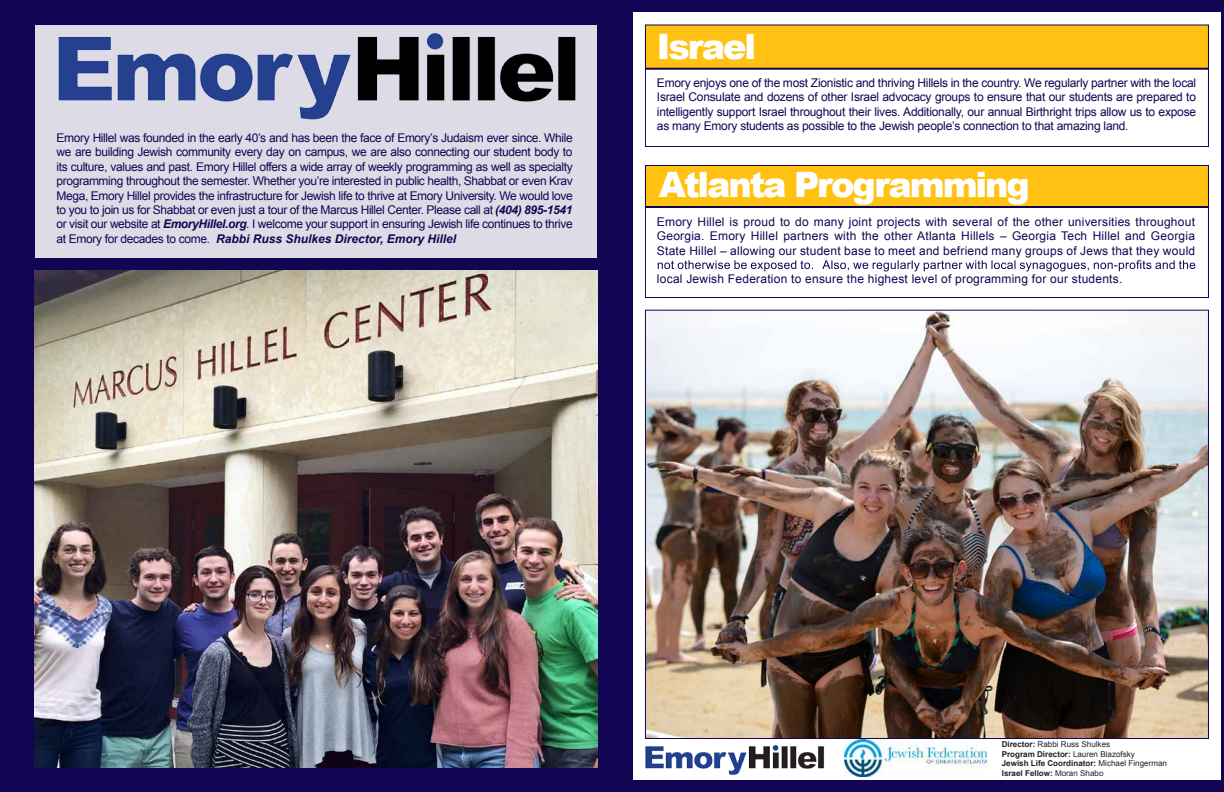
<style>
.page{position:relative;width:1224px;height:792px;background:#fff}
.page>*{position:absolute;margin:0;border:0;box-sizing:border-box;transform-origin:0 0}
.t1{font:900 35px "Arial";letter-spacing:-.06em;color:#fff}
.t2{font:12px/14.4px "Arial";letter-spacing:.02em;color:#120554;text-align:justify}
.t3{font:700 8.1px/9.7px "Arial";color:#231f20}
.s1{font-weight:700;font-style:italic}
.s2{font-weight:400}
</style>
<div class="page">
<div style="left:621px;top:0;width:603px;height:792px;background:#120554"></div>
<div style="left:633px;top:12px;width:588px;height:768px;background:#fff"></div>
<img style="left:844px;top:739px;width:142px;height:38px">
<div style="left:645px;top:25px;width:564px;height:43px;background:#ffc212"></div>
<div style="left:645px;top:24px;width:564px;height:123px;border:1px solid #120554"></div>
<hr style="left:645px;top:68px;width:564px;height:2px;background:#120554">
<div style="left:645px;top:165px;width:564px;height:43px;background:#ffc212"></div>
<hr style="left:645px;top:206px;width:564px;height:2px;background:#120554">
<div style="left:645px;top:165px;width:564px;height:133px;border:1px solid #120554"></div>
<img style="left:647px;top:312px;width:560px;height:425px">
<svg style="left:658px;top:260px;width:537px;height:11px"></svg>
<img style="left:645px;top:728px;width:185px;height:47px">
<div style="left:0;top:0;width:621px;height:792px;background:#120554"></div>
<img style="left:35px;top:270px;width:562px;height:498px">
<div style="left:35px;top:26px;width:562px;height:232px;background:#dddbe6"></div>
<img style="left:58px;top:33px;width:518px;height:87px">
<p class="t2" style="left:56px;top:131px;width:518px">Emory Hillel was founded in the early 40’s and has been the face of Emory’s Judaism ever since. While we are building Jewish community every day on campus, we are also connecting our student body to its culture, values and past. Emory Hillel offers a wide array of weekly programming as well as specialty programming throughout the semester. Whether you’re interested in public health, Shabbat or even Krav Mega, Emory Hillel provides the infrastructure for Jewish life to thrive at Emory University. We would love to you to join us for Shabbat or even just a tour of the Marcus Hillel Center. Please call at <span class="s1">(404) 895-1541 </span>or visit our website at <span class="s1">EmoryHillel.org</span>. I welcome your support in ensuring Jewish life continues to thrive at Emory for decades to come. <span class="s1">Rabbi Russ Shulkes Director, Emory Hillel</span></p>
<h1 class="t1" style="left:657px;top:21px;width:101px">Israel</h1>
<p class="t2" style="left:657px;top:75px;width:541px">Emory enjoys one of the most Zionistic and thriving Hillels in the country. We regularly partner with the local Israel Consulate and dozens of other Israel advocacy groups to ensure that our students are prepared to intelligently support Israel throughout their lives. Additionally, our annual Birthright trips allow us to expose as many Emory students as possible to the Jewish people’s connection to that amazing land.</p>
<h1 class="t1" style="left:659px;top:159px;width:372px">Atlanta Programming</h1>
<p class="t2" style="left:657px;top:214px;width:540px">Emory Hillel is proud to do many joint projects with several of the other universities throughout Georgia. Emory Hillel partners with the other Atlanta Hillels – Georgia Tech Hillel and Georgia State Hillel – allowing our student base to meet and befriend many groups of Jews that they would</p>
<p class="t2" style="left:657px;top:272px;width:467px">local Jewish Federation to ensure the highest level of programming for our students.</p>
<p class="t3" style="left:1002px;top:739px;width:167px">Director: <span class="s2">Rabbi Russ Shulkes<br></span>Program Director: <span class="s2">Lauren Blazofsky<br></span>Jewish Life Coordinator: <span class="s2">Michael Fingerman </span>Israel Fellow: <span class="s2">Moran Shabo</span></p>
</div>
